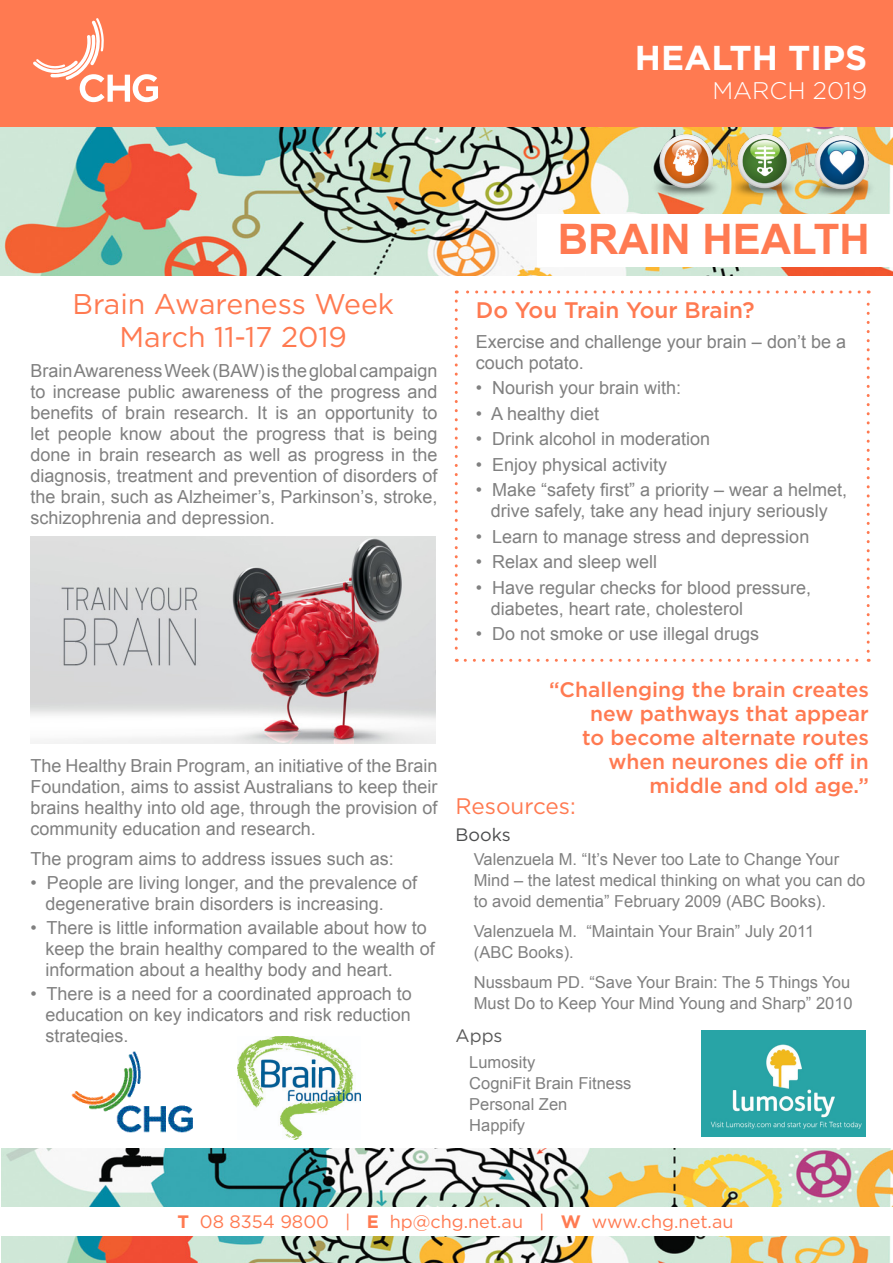
<style>
.page{position:relative;width:893px;height:1263px;background:#fff}
.page>*{position:absolute;margin:0;border:0;box-sizing:border-box;transform-origin:0 0}
.t1{font:700 42px "Arial";color:#ff7a51}
.t2{font:700 34.5px "Gotham";color:#fff}
.BODYCOPY_GREY{font:28.5px/33px "Gotham";color:#ff7a51;text-align:center}
.t3{font:300 24px "Gotham";color:#fff}
.BODYCOPY_GREY-2{font:500 22.5px "Gotham";color:#ff7a51}
.BODYCOPY_GREY-3{font:22.5px "Gotham";color:#ff7a51}
.BODYCOPY_GREY-4{font:500 21px/24px "Gotham";color:#ff7a51;text-align:right}
.BODYCOPY_GREY-5{font:18px/21px "Arial";color:#808080}
.t4{font:18px "Gotham";color:#ff7a51}
.BODYCOPY_GREY-6{font:18px "Gotham";color:#4b4c4d}
.BODYCOPY_GREY-7{font:18px "Gotham";color:#595959}
.BODYCOPY_GREY-8{font:16.5px/21px "Arial";color:#808080}
.s1{font-weight:700}
</style>
<div class="page">
<img style="left:1px;top:127px;width:891px;height:148px">
<img style="left:2px;top:1149px;width:891px;height:114px">
<div style="left:0;top:0;width:893px;height:127px;background:#ff7a51"></div>
<img style="left:71px;top:1051px;width:122px;height:82px">
<img style="left:31px;top:537px;width:405px;height:206px">
<img style="left:701px;top:1031px;width:165px;height:105px">
<img style="left:237px;top:1036px;width:123px;height:103px">
<svg style="left:33px;top:18px;width:125px;height:84px"></svg>
<img style="left:649px;top:133px;width:230px;height:67px">
<div style="left:537px;top:215px;width:356px;height:52px;background:#fff"></div>
<svg style="left:455px;top:301px;width:3px;height:361px"></svg>
<svg style="left:465px;top:659px;width:404px;height:3px"></svg>
<svg style="left:867px;top:290px;width:3px;height:361px"></svg>
<svg style="left:456px;top:290px;width:403px;height:3px"></svg>
<div style="left:0;top:1207px;width:893px;height:28px;background:#fff"></div>
<p class="t2" style="left:635px;top:35px;width:234px">HEALTH TIPS</p>
<p class="t3" style="left:712px;top:76px;width:156px">MARCH 2019</p>
<p class="BODYCOPY_GREY" style="left:72px;top:287px;width:323px">Brain Awareness Week<br>March 11-17 2019</p>
<p class="BODYCOPY_GREY-5" style="left:31px;top:360px;width:408px;text-align:justify">Brain Awareness Week (BAW) is the global campaign to increase public awareness of the progress and benefits of brain research. It is an opportunity to let people know about the progress that is being done in brain research as well as progress in the diagnosis, treatment and prevention of disorders of the brain, such as Alzheimer’s, Parkinson’s, stroke, schizophrenia and depression.</p>
<p class="BODYCOPY_GREY-5" style="left:31px;top:755px;width:408px;text-align:justify">The Healthy Brain Program, an initiative of the Brain Foundation, aims to assist Australians to keep their brains healthy into old age, through the provision of community education and research.</p>
<p class="BODYCOPY_GREY-5" style="left:31px;top:848px;width:365px">The program aims to address issues such as:</p>
<p class="BODYCOPY_GREY-5" style="left:46px;top:872px;width:373px;text-indent:-15px">• People are living longer, and the prevalence of degenerative brain disorders is increasing.</p>
<p class="BODYCOPY_GREY-5" style="left:46px;top:917px;width:391px;text-indent:-15px">• There is little information available about how to keep the brain healthy compared to the wealth of information about a healthy body and heart.</p>
<p class="BODYCOPY_GREY-5" style="left:46px;top:983px;width:368px;text-align:justify;text-indent:-15px">• There is a need for a coordinated approach to education on key indicators and risk reduction strategies.</p>
<p class="t1" style="left:558px;top:211px;width:313px">BRAIN HEALTH</p>
<p class="BODYCOPY_GREY-2" style="left:476px;top:296px;width:280px">Do You Train Your Brain?</p>
<p class="BODYCOPY_GREY-5" style="left:476px;top:331px;width:372px">Exercise and challenge your brain – don’t be a couch potato.</p>
<p class="BODYCOPY_GREY-5" style="left:476px;top:378px;width:207px">• Nourish your brain with:</p>
<p class="BODYCOPY_GREY-5" style="left:476px;top:403px;width:125px">• A healthy diet</p>
<p class="BODYCOPY_GREY-5" style="left:476px;top:429px;width:236px">• Drink alcohol in moderation</p>
<p class="BODYCOPY_GREY-5" style="left:476px;top:454px;width:193px">• Enjoy physical activity</p>
<p class="BODYCOPY_GREY-5" style="left:476px;top:480px;width:373px;text-align:center">• Make “safety first” a priority – wear a helmet, drive safely, take any head injury seriously</p>
<p class="BODYCOPY_GREY-5" style="left:476px;top:526px;width:335px">• Learn to manage stress and depression</p>
<p class="BODYCOPY_GREY-5" style="left:476px;top:552px;width:183px">• Relax and sleep well</p>
<p class="BODYCOPY_GREY-5" style="left:491px;top:577px;width:322px;text-indent:-15px">• Have regular checks for blood pressure, diabetes, heart rate, cholesterol</p>
<p class="BODYCOPY_GREY-5" style="left:476px;top:624px;width:285px">• Do not smoke or use illegal drugs</p>
<p class="BODYCOPY_GREY-4" style="left:549px;top:677px;width:321px">“Challenging the brain creates new pathways that appear<br>to become alternate routes when neurones die off in middle and old age.”</p>
<p class="BODYCOPY_GREY-3" style="left:455px;top:792px;width:122px">Resources:</p>
<p class="BODYCOPY_GREY-6" style="left:455px;top:823px;width:57px">Books</p>
<p class="BODYCOPY_GREY-8" style="left:474px;top:849px;width:393px">Valenzuela M. “It’s Never too Late to Change Your<br>Mind – the latest medical thinking on what you can do to avoid dementia” February 2009 (ABC Books).</p>
<p class="BODYCOPY_GREY-8" style="left:474px;top:921px;width:342px">Valenzuela M. “Maintain Your Brain” July 2011 (ABC Books).</p>
<p class="BODYCOPY_GREY-8" style="left:474px;top:972px;width:380px">Nussbaum PD. “Save Your Brain: The 5 Things You<br>Must Do to Keep Your Mind Young and Sharp” 2010</p>
<p class="BODYCOPY_GREY-7" style="left:455px;top:1024px;width:49px">Apps</p>
<p class="BODYCOPY_GREY-8" style="left:469px;top:1051px;width:68px">Lumosity</p>
<p class="BODYCOPY_GREY-8" style="left:469px;top:1072px;width:164px">CogniFit Brain Fitness</p>
<p class="BODYCOPY_GREY-8" style="left:469px;top:1093px;width:100px">Personal Zen</p>
<p class="BODYCOPY_GREY-8" style="left:469px;top:1114px;width:57px">Happify</p>
<p class="t4" style="left:177px;top:1210px;width:557px"><span class="s1">T</span> 08 8354 9800 | <span class="s1">E</span> hp@chg.net.au | <span class="s1">W</span> www.chg.net.au</p>
</div>
